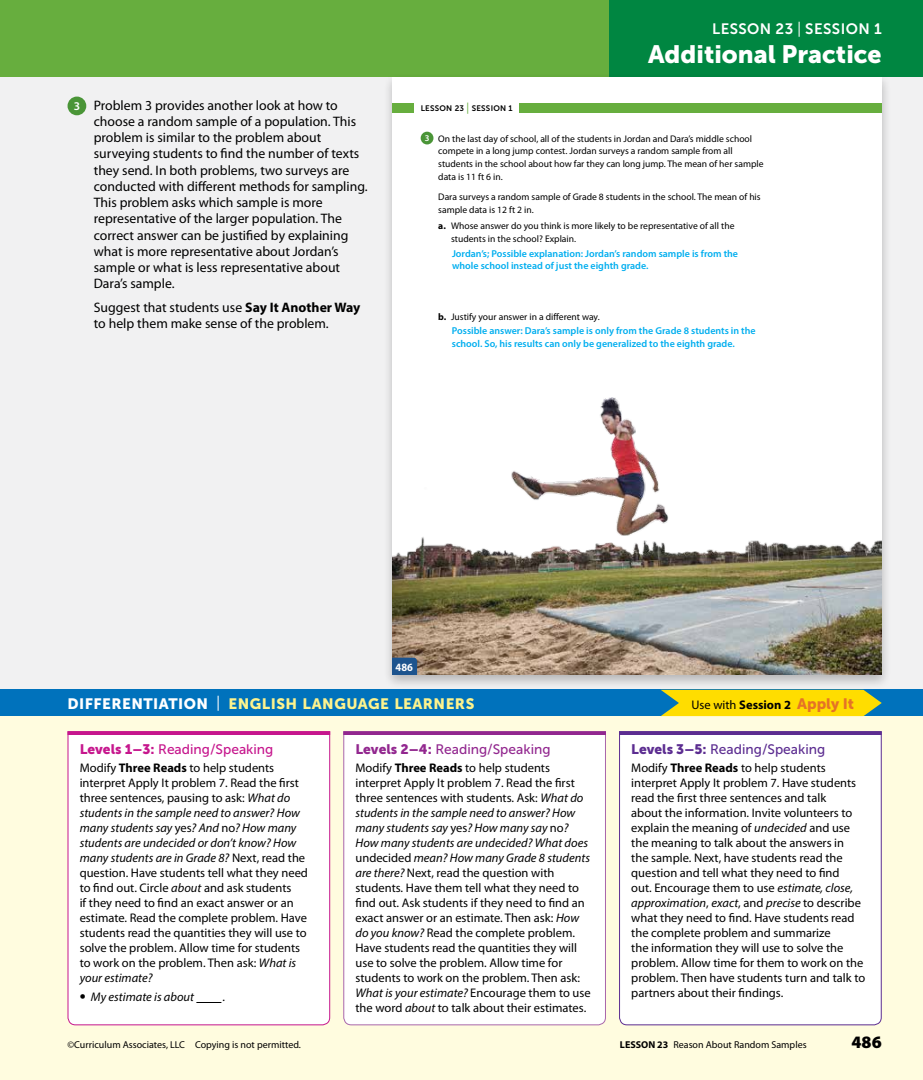
<style>
.page{position:relative;width:923px;height:1080px;background:#fff}
.page>*{position:absolute;margin:0;border:0;box-sizing:border-box;transform-origin:0 0}
.t1{font:25px "Museo Sans 900";color:#fff}
.t2{font:900 17.5px "Myriad Pro";color:#000}
.t3{font:15px "Museo Sans 900";letter-spacing:.03em;color:#fdf38d}
.t4{font:15px "Museo Sans 700";letter-spacing:.03em;color:#fff}
.t5{font:13.75px/16.2px "Myriad Pro";color:#000}
.t6{font:13.75px "Museo Sans 500";color:#5c2d91}
.t7{font:13.75px "Museo Sans 500";color:#92278f}
.t8{font:13.75px "Museo Sans 500";color:#c6168d}
.t9{font:12.5px/15px "Myriad Pro";color:#000}
.t10{font:700 12.5px "Myriad Pro";color:#000}
.t11{font:italic 12.5px "Myriad Pro";color:#000}
.t12{font:600 11.88px "Myriad Pro";color:#fff}
.t13{font:700 semi-condensed 11.25px "Myriad Pro";color:#fff}
.t14{font:600 10px/12.8px "Myriad Pro";color:#00aeef}
.t15{font:10px "Myriad Pro";color:#000}
.t16{font:9.62px/12.8px "Myriad Pro";color:#000}
.t17{font:600 8.75px "Myriad Pro";color:#fff}
.t18{font:8px "Museo Sans 700";letter-spacing:.03em;color:#000}
.s1{font-weight:700}
.s2{font-family:"Myriad Pro";font-size:11.25px;color:#67ae3e}
.s3{font-family:"Myriad Pro"}
.s4{color:#fff}
.s5{font-family:"Myriad Pro";color:#fff}
.s6{font-family:"Museo Sans 900"}
.s7{font-style:italic}
.s8{font-weight:700;font-style:normal;font-size:17.5px}
.s9{font-weight:400}
.s10{font-family:"Museo Sans 900";font-weight:400;font-size:15px;color:#e57326}
</style>
<div class="page">
<div style="left:0;top:71px;width:922px;height:1009px;background:#f1f1f2"></div>
<div style="left:0;top:0;width:609px;height:77px;background:#67ae3e"></div>
<div style="left:609px;top:0;width:313px;height:77px;background:#008641"></div>
<div style="left:0;top:711px;width:922px;height:369px;background:#fffcdf"></div>
<div style="left:0;top:690px;width:922px;height:26px;background:#0072bc"></div>
<svg style="left:661px;top:690px;width:220px;height:26px;background:#ebd40e"></svg>
<div style="left:619px;top:731px;width:263px;height:295px;background:#fff"></div>
<hr style="left:619px;top:731px;width:262px;height:4px;background:#5c2d91">
<div style="left:343px;top:735px;width:263px;height:291px;background:#fff"></div>
<svg style="left:343px;top:731px;width:263px;height:4px"></svg>
<div style="left:67px;top:731px;width:263px;height:295px;background:#fff"></div>
<hr style="left:68px;top:731px;width:262px;height:4px;background:#c6168d">
<div style="left:68px;top:97px;width:18px;height:18px;background:#4a9537;border-radius:50%"></div>
<div style="left:383px;top:72px;width:508px;height:617px;background:#000;opacity:.25"></div>
<div style="left:392px;top:77px;width:489px;height:597px;background:#fff"></div>
<div style="left:392px;top:103px;width:489px;height:10px;background:#67ae3e"></div>
<div style="left:420px;top:132px;width:13px;height:12px;background:#4a9537;border-radius:50%"></div>
<div style="left:414px;top:102px;width:105px;height:11px;background:#fff"></div>
<img style="left:392px;top:397px;width:489px;height:277px">
<svg style="left:392px;top:658px;width:25px;height:16px"></svg>
<p class="t12" style="left:74px;top:98px;width:8px">3</p>
<p class="t5" style="left:94px;top:97px;width:275px">Problem 3 provides another look at how to choose a random sample of a population. This problem is similar to the problem about surveying students to find the number of texts they send. In both problems, two surveys are conducted with different methods for sampling.<br>This problem asks which sample is more representative of the larger population. The correct answer can be justified by explaining what is more representative about Jordan’s sample or what is less representative about Dara’s sample.</p>
<p class="t5" style="left:94px;top:300px;width:268px">Suggest that students use <span class="s1">Say It Another Way </span>to help them make sense of the problem.</p>
<p class="t18" style="left:420px;top:104px;width:94px">LESSON 23 <span class="s2">|</span> SESSION 1</p>
<p class="t4" style="left:712px;top:20px;width:171px">LESSON 23 <span class="s3">|</span> SESSION 1</p>
<h1 class="t1" style="left:648px;top:40px;width:235px">Additional Practice</h1>
<p class="t17" style="left:424px;top:132px;width:6px">3</p>
<p class="t16" style="left:438px;top:132px;width:327px">On the last day of school, all of the students in Jordan and Dara’s middle school compete in a long jump contest. Jordan surveys a random sample from all students in the school about how far they can long jump. The mean of her sample data is 11 ft 6 in.</p>
<p class="t16" style="left:438px;top:191px;width:324px">Dara surveys a random sample of Grade 8 students in the school. The mean of his sample data is 12 ft 2 in.</p>
<p class="t16" style="left:451px;top:220px;width:285px;text-indent:-13px"><span class="s1">a.</span> Whose answer do you think is more likely to be representative of all the students in the school? Explain.</p>
<p class="t14" style="left:452px;top:247px;width:287px">Jordan’s; Possible explanation: Jordan’s random sample is from the whole school instead of just the eighth grade.</p>
<p class="t16" style="left:438px;top:310px;width:163px"><span class="s1">b.</span> Justify your answer in a different way.</p>
<p class="t14" style="left:452px;top:324px;width:305px">Possible answer: Dara’s sample is only from the Grade 8 students in the school. So, his results can only be generalized to the eighth grade.</p>
<p class="t13" style="left:395px;top:661px;width:19px">486</p>
<p class="t3" style="left:68px;top:695px;width:408px"><span class="s4">DIFFERENTIATION</span> <span class="s5">|</span> ENGLISH LANGUAGE LEARNERS</p>
<p class="t8" style="left:80px;top:741px;width:195px"><span class="s6">Levels 1–3:</span> Reading/Speaking</p>
<p class="t9" style="left:80px;top:761px;width:230px">Modify <span class="s1">Three Reads</span> to help students interpret Apply It problem 7. Read the first three sentences, pausing to ask: <span class="s7">What do students in the sample need to answer? How many students say</span> yes<span class="s7">? And</span> no<span class="s7">? How many students are undecided or don’t know? How many students are in Grade 8?</span> Next, read the question. Have students tell what they need to find out. Circle <span class="s7">about</span> and ask students<br>if they need to find an exact answer or an estimate. Read the complete problem. Have students read the quantities they will use to solve the problem. Allow time for students to work on the problem. Then ask: <span class="s7">What is your estimate?</span></p>
<p class="t11" style="left:80px;top:989px;width:116px"><span class="s8">•</span> My estimate is about</p>
<p class="t11" style="left:223px;top:989px;width:4px">.</p>
<p class="t7" style="left:355px;top:741px;width:196px"><span class="s6">Levels 2–4:</span> Reading/Speaking</p>
<p class="t9" style="left:355px;top:761px;width:237px">Modify <span class="s1">Three Reads</span> to help students interpret Apply It problem 7. Read the first three sentences with students. Ask: <span class="s7">What do students in the sample need to answer? How many students say</span> yes<span class="s7">? How many say</span> no<span class="s7">?<br>How many students are undecided? What does </span>undecided <span class="s7">mean? How many Grade 8 students are there?</span> Next, read the question with students. Have them tell what they need to find out. Ask students if they need to find an exact answer or an estimate. Then ask: <span class="s7">How do you know?</span> Read the complete problem.<br>Have students read the quantities they will use to solve the problem. Allow time for students to work on the problem. Then ask:<br><span class="s7">What is your estimate?</span> Encourage them to use the word <span class="s7">about</span> to talk about their estimates.</p>
<p class="t10" style="left:691px;top:696px;width:164px"><span class="s9">Use with</span> Session 2 <span class="s10">Apply It</span></p>
<p class="t6" style="left:631px;top:741px;width:195px"><span class="s6">Levels 3–5:</span> Reading/Speaking</p>
<p class="t9" style="left:631px;top:761px;width:235px">Modify <span class="s1">Three Reads</span> to help students interpret Apply It problem 7. Have students read the first three sentences and talk<br>about the information. Invite volunteers to explain the meaning of <span class="s7">undecided</span> and use the meaning to talk about the answers in<br>the sample. Next, have students read the question and tell what they need to find<br>out. Encourage them to use <span class="s7">estimate, close, approximation</span>, <span class="s7">exact</span>, and <span class="s7">precise</span> to describe what they need to find. Have students read the complete problem and summarize<br>the information they will use to solve the problem. Allow time for them to work on the problem. Then have students turn and talk to partners about their findings.</p>
<p class="t15" style="left:68px;top:1039px;width:235px">©Curriculum Associates, LLC Copying is not permitted.</p>
<p class="t15" style="left:620px;top:1039px;width:188px"><span class="s1">LESSON 23</span> Reason About Random Samples</p>
<h2 class="t2" style="left:851px;top:1032px;width:32px">486</h2>
</div>
